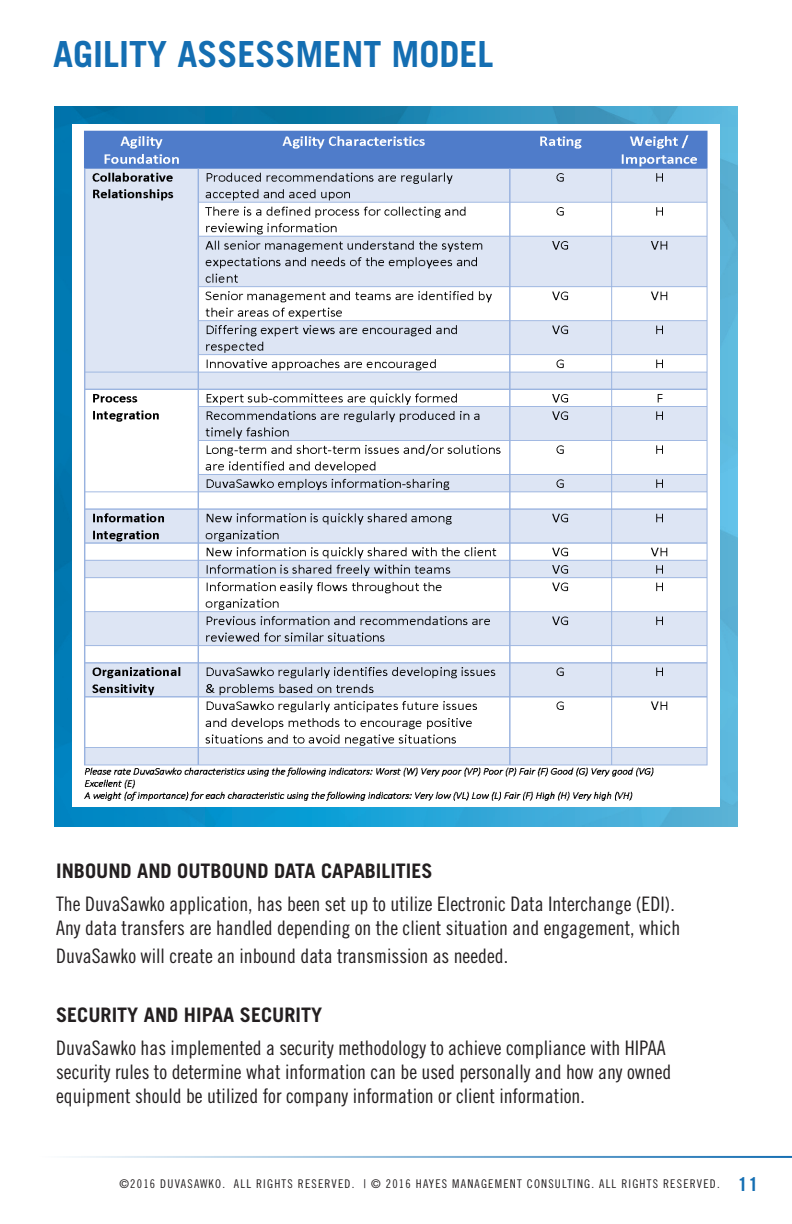
<style>
.page{position:relative;width:792px;height:1224px;background:#fff}
.page>*{position:absolute;margin:0;border:0;box-sizing:border-box;transform-origin:0 0}
.t1{font:700 36px "Trade Gothic LT Std";color:#146eb2}
.t2{font:20px/33px "Trade Gothic LT Std Cn 18";color:#231f20}
.t3{font:12px "Trade Gothic LT Std Cn 18";letter-spacing:.1em;color:#231f20}
.s1{font-family:"Trade Gothic LT Std";font-weight:700}
.s2{font-family:"Trade Gothic LT Std";font-weight:700;font-size:19px;color:#146eb2}
</style>
<div class="page">
<img style="left:55px;top:106px;width:683px;height:720px">
<img style="left:72px;top:124px;width:648px;height:682px">
<hr style="left:36px;top:1156px;width:756px;height:2px;background:#146eb2">
<p class="t1" style="left:53px;top:32px;width:442px">AGILITY ASSESSMENT MODEL</p>
<p class="t2" style="left:56px;top:854px;width:620px"><span class="s1">INBOUND AND OUTBOUND DATA CAPABILITIES<br></span>The DuvaSawko application, has been set up to utilize Electronic Data Interchange (EDI) .</p>
<p class="t2" style="left:56px;top:914px;width:626px;line-height:28px">Any data transfers are handled depending on the client situation and engagement, which<br>DuvaSawko will create an inbound data transmission as needed .</p>
<p class="t2" style="left:56px;top:998px;width:611px"><span class="s1">SECURITY AND HIPAA SECURITY<br></span>DuvaSawko has implemented a security methodology to achieve compliance with HIPAA</p>
<p class="t2" style="left:56px;top:1060px;width:617px;line-height:24px">security rules to determine what information can be used personally and how any owned equipment should be utilized for company information or client information .</p>
<p class="t3" style="left:119px;top:1177px;width:641px">©2016 DUVASAWKO. ALL RIGHTS RESERVED. | © 2016 HAYES MANAGEMENT CONSULTING. ALL RIGHTS RESERVED. <span class="s2">11</span></p>
</div>
